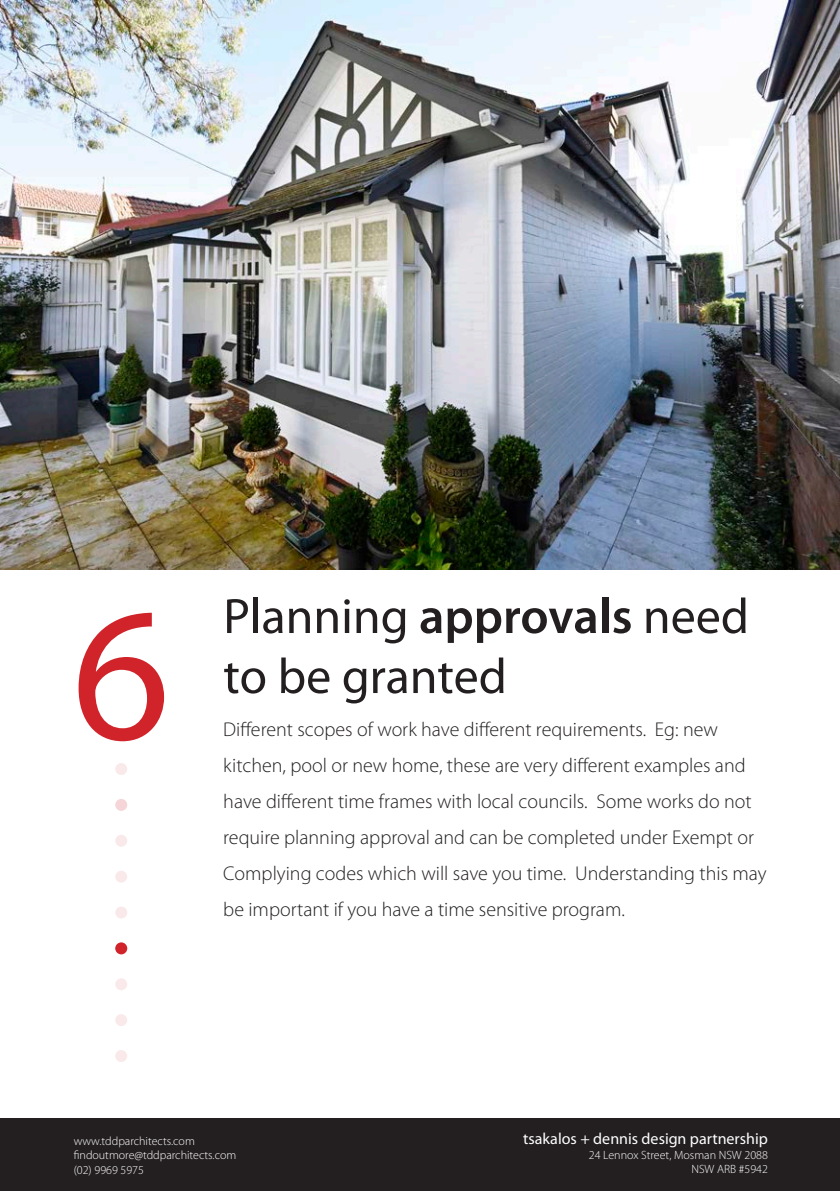
<style>
.page{position:relative;width:840px;height:1191px;background:#fff}
.page>*{position:absolute;margin:0;border:0;box-sizing:border-box;transform-origin:0 0}
.t1{font:191.4px "Myriad Pro";color:#d1232a}
.t2{font:50px "Myriad Pro";color:#231f20}
.t3{font:300 20px/36px "Myriad Pro";color:#231f20}
.t4{font:16px "Myriad Pro";color:#fff}
.t5{font:300 12px/14.4px "Myriad Pro";color:#fff;text-align:right}
.s1{font-weight:600}
</style>
<div class="page">
<div style="left:0;top:1119px;width:839px;height:72px;background:#231f20"></div>
<div style="left:115px;top:763px;width:12px;height:12px;background:#fae9ea;border-radius:50%"></div>
<div style="left:115px;top:834px;width:12px;height:12px;background:#fae9ea;border-radius:50%"></div>
<div style="left:115px;top:870px;width:12px;height:12px;background:#fae9ea;border-radius:50%"></div>
<div style="left:115px;top:906px;width:12px;height:12px;background:#fae9ea;border-radius:50%"></div>
<div style="left:115px;top:942px;width:12px;height:12px;background:#d1232a;border-radius:50%"></div>
<div style="left:115px;top:978px;width:12px;height:12px;background:#fae9ea;border-radius:50%"></div>
<div style="left:115px;top:1014px;width:12px;height:12px;background:#fae9ea;border-radius:50%"></div>
<div style="left:115px;top:1050px;width:12px;height:12px;background:#fae9ea;border-radius:50%"></div>
<div style="left:115px;top:799px;width:12px;height:12px;background:#f5d5d7;border-radius:50%"></div>
<img style="left:0;top:0;width:839px;height:570px">
<p class="t1" style="left:72px;top:570px;width:100px">6</p>
<p class="t2" style="left:223px;top:589px;width:527px">Planning <span class="s1">approvals</span> need</p>
<p class="t2" style="left:223px;top:649px;width:285px">to be granted</p>
<p class="t3" style="left:223px;top:712px;width:544px">Different scopes of work have different requirements. Eg: new kitchen, pool or new home, these are very different examples and have different time frames with local councils. Some works do not require planning approval and can be completed under Exempt or Complying codes which will save you time. Understanding this may be important if you have a time sensitive program.</p>
<p class="t5" style="left:74px;top:1134px;width:164px;text-align:left">www.tddparchitects.com findoutmore@tddparchitects.com (02) 9969 5975</p>
<p class="t4" style="left:523px;top:1130px;width:246px">tsakalos + dennis design partnership</p>
<p class="t5" style="left:588px;top:1147px;width:180px">24 Lennox Street, Mosman NSW 2088<br>NSW ARB #5942</p>
</div>
